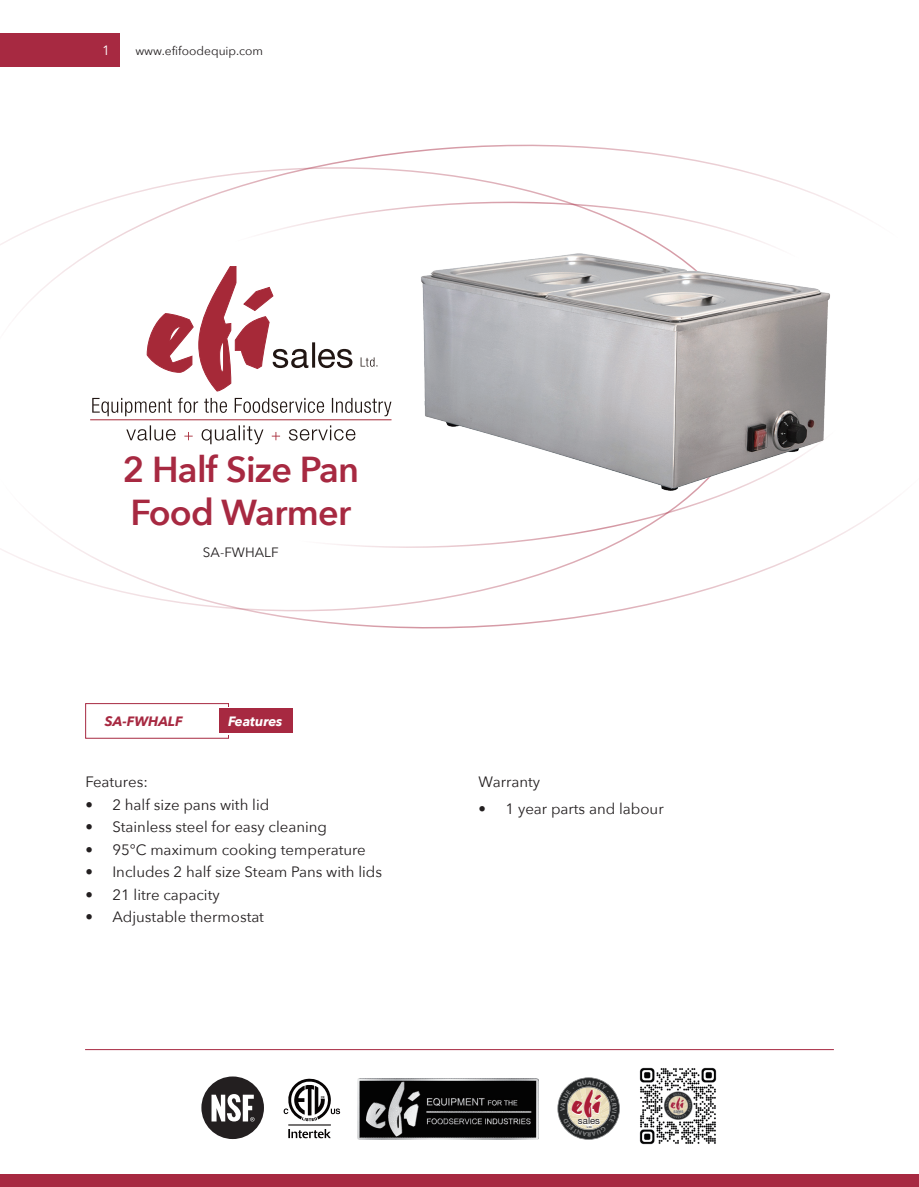
<style>
.page{position:relative;width:919px;height:1187px;background:#fff}
.page>*{position:absolute;margin:0;border:0;box-sizing:border-box;transform-origin:0 0}
.t1{font:600 36px/43.2px "Avenir Next";letter-spacing:-.02em;color:#a72941}
.t2{font:31.95px "Choc ICG";color:#aa1c36}
.t3{font:15px "Avenir Next";color:#231f20}
.t4{font:italic 700 13.5px "Avenir Next";color:#a72941}
.t5{font:13.5px "Avenir Next";color:#231f20}
.t6{font:italic 700 13.5px "Avenir Next";letter-spacing:-.005em;color:#fff}
.t7{font:13.5px "Avenir Next";color:#fff}
.t8{font:12px "Avenir Next";color:#231f20}
.t9{font:9.6px "Helvetica Neue";letter-spacing:.01em;color:#231f20}
.t10{font:500 3px "Helvetica Neue";color:#231f20}
</style>
<div class="page">
<svg style="left:0;top:144px;width:892px;height:485px"></svg>
<svg style="left:289px;top:425px;width:66px;height:15px"></svg>
<svg style="left:272px;top:432px;width:8px;height:8px"></svg>
<svg style="left:201px;top:425px;width:62px;height:19px"></svg>
<svg style="left:184px;top:432px;width:9px;height:8px"></svg>
<svg style="left:126px;top:425px;width:50px;height:15px"></svg>
<hr style="left:90px;top:419px;width:301px;height:1px;background:#a62938">
<svg style="left:360px;top:357px;width:17px;height:9px"></svg>
<svg style="left:92px;top:398px;width:299px;height:18px"></svg>
<svg style="left:147px;top:266px;width:205px;height:125px"></svg>
<div style="left:0;top:1174px;width:918px;height:12px;background:#a72941"></div>
<hr style="left:85px;top:1049px;width:748px;height:1px;background:#a72941">
<div style="left:0;top:33px;width:119px;height:34px;background:#a72941"></div>
<div style="left:85px;top:703px;width:144px;height:35px;border:1px solid #a72941"></div>
<div style="left:87px;top:707px;width:155px;height:27px;background:#fff"></div>
<div style="left:219px;top:708px;width:73px;height:24px;background:#a72941"></div>
<svg style="left:288px;top:1129px;width:43px;height:9px"></svg>
<svg style="left:283px;top:1078px;width:57px;height:43px"></svg>
<hr style="left:288px;top:1124px;width:43px;height:1px;background:#060303">
<div style="left:201px;top:1076px;width:63px;height:62px;background:#231f20;border-radius:50%"></div>
<svg style="left:211px;top:1094px;width:43px;height:27px"></svg>
<img style="left:357px;top:1078px;width:182px;height:61px">
<img style="left:639px;top:1067px;width:78px;height:78px">
<img style="left:391px;top:223px;width:480px;height:302px">
<svg style="left:557px;top:1077px;width:63px;height:62px"></svg>
<p class="t7" style="left:102px;top:38px;width:9px">1</p>
<p class="t8" style="left:135px;top:40px;width:129px">www.efifoodequip.com</p>
<h1 class="t1" style="left:122px;top:447px;width:238px">2 Half Size Pan<br>Food Warmer</h1>
<p class="t5" style="left:203px;top:541px;width:77px">SA-FWHALF</p>
<p class="t4" style="left:105px;top:709px;width:79px">SA-FWHALF</p>
<p class="t6" style="left:228px;top:709px;width:56px">Features</p>
<p class="t3" style="left:85px;top:769px;width:64px">Features:</p>
<p class="t3" style="left:85px;top:791px;width:185px">• 2 half size pans with lid</p>
<p class="t3" style="left:85px;top:814px;width:243px">• Stainless steel for easy cleaning</p>
<p class="t3" style="left:85px;top:836px;width:282px">• 95°C maximum cooking temperature</p>
<p class="t3" style="left:85px;top:859px;width:298px">• Includes 2 half size Steam Pans with lids</p>
<p class="t3" style="left:85px;top:881px;width:136px">• 21 litre capacity</p>
<p class="t3" style="left:85px;top:904px;width:180px">• Adjustable thermostat</p>
<p class="t3" style="left:478px;top:769px;width:63px">Warranty</p>
<p class="t3" style="left:478px;top:796px;width:186px">• 1 year parts and labour</p>
<h2 class="t2" style="left:570px;top:1083px;width:32px">efi</h2>
<p class="t10" style="left:587px;top:1124px;width:7px">Ltd.</p>
<p class="t9" style="left:578px;top:1115px;width:24px">sales</p>
</div>
